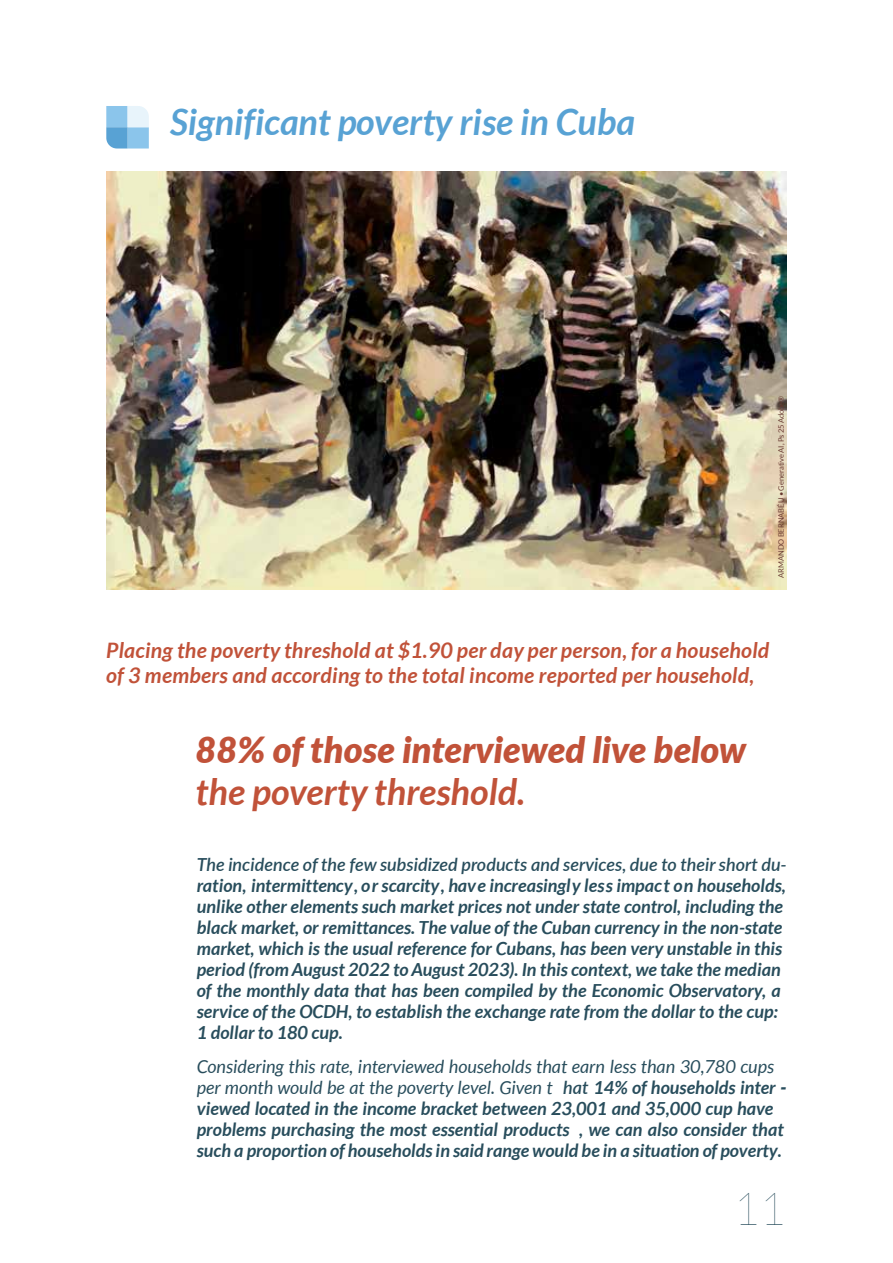
<style>
.page{position:relative;width:893px;height:1263px;background:#fff}
.page>*{position:absolute;margin:0;border:0;box-sizing:border-box;transform-origin:0 0}
.t1{font:100 45px "Lato";color:#284d5c}
.t2{font:italic 900 36px "Lato";color:#c15239}
.t3{font:italic 700 36px "Lato";color:#58a2d4}
.t4{font:italic 700 36px "Lato";color:#c15239}
.t5{font:italic 700 21.3px/24.5px "Lato";letter-spacing:.01em;color:#c15239}
.t6{font:italic 700 18px/21px "Lato";color:#284d5c}
.t7{font:italic 600 18px "Lato";color:#284d5c}
.t8{font:7.5px "Lato";color:#673830}
.s1{font-weight:400}
.s2{font-weight:600}
.s3{font-weight:900}
</style>
<div class="page">
<img style="left:106px;top:171px;width:681px;height:418px">
<svg style="left:106px;top:106px;width:43px;height:42px;background:#9acaea"></svg>
<h2 class="t3" style="left:170px;top:100px;width:467px">Significant poverty rise in Cuba</h2>
<p class="t8" style="left:776px;top:578px;width:184px;rotate:-90deg">ARMANDO BERNABÉU • Generative AI, Ps 25 Adobe®</p>
<p class="t5" style="left:106px;top:637px;width:665px">Placing the poverty threshold at $1.90 per day per person, for a household of 3 members and according to the total income reported per household,</p>
<h2 class="t2" style="left:196px;top:723px;width:552px">88% of those interviewed live below</h2>
<h2 class="t4" style="left:196px;top:769px;width:331px">the poverty threshold.</h2>
<p class="t7" style="left:197px;top:851px;width:591px">The incidence of the few subsidized products and services, due to their short du-</p>
<p class="t6" style="left:197px;top:874px;width:591px">ration, intermittency, or scarcity, have increasingly less impact on households, unlike other elements such market prices not under state control, including the black market, or remittances. The value of the Cuban currency in the non-state market, which is the usual reference for Cubans, has been very unstable in this period (from August 2022 to August 2023). In this context, we take the median of the monthly data that has been compiled by the Economic Observatory, a service of the OCDH, to establish the exchange rate from the dollar to the cup:<br>1 dollar to 180 cup.</p>
<p class="t6" style="left:197px;top:1055px;width:591px"><span class="s1">Considering this rate, interviewed households that earn less than 30,780 cups per month would be at the poverty level. Given t</span> <span class="s2">hat</span> 14% of households inter <span class="s3">- </span>viewed located in the income bracket between 23,001 and 35,000 cup have problems purchasing the most essential products , we can also consider that such a proportion of households in said range would be in a situation of poverty.</p>
<h1 class="t1" style="left:734px;top:1178px;width:54px">11</h1>
</div>
